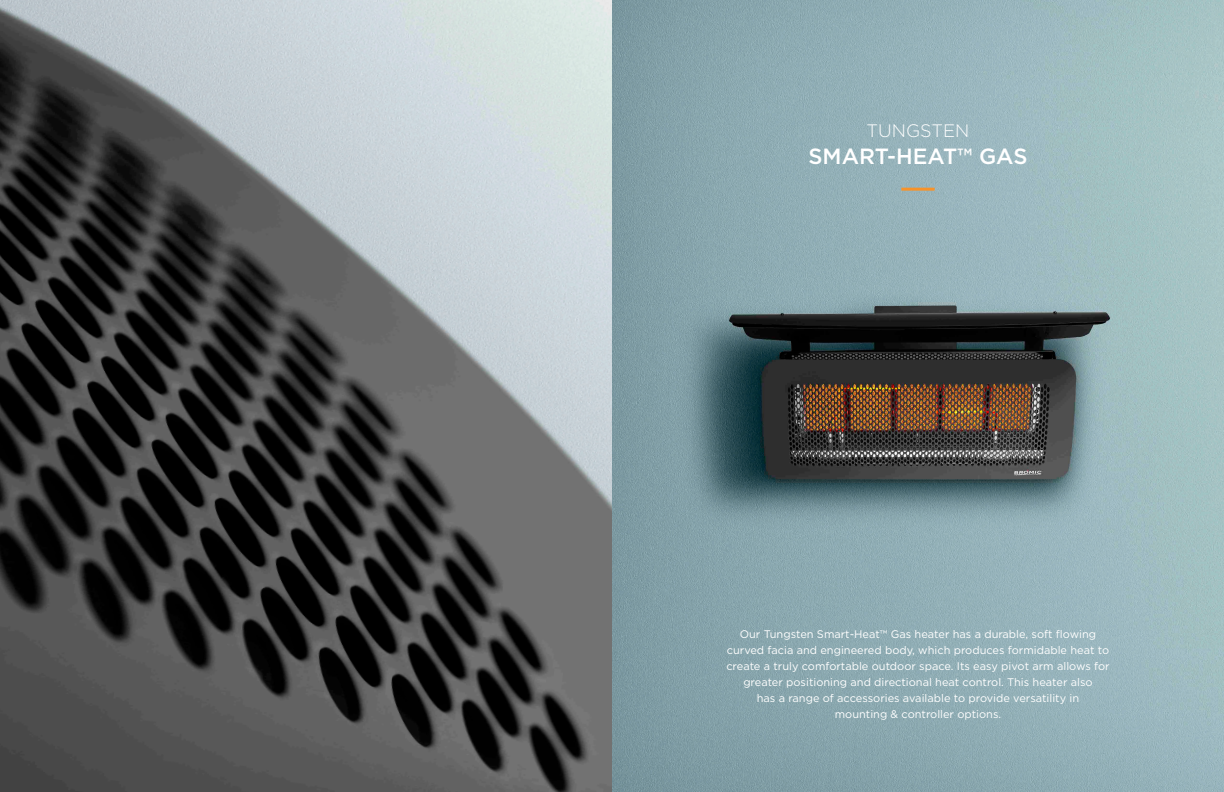
<style>
.page{position:relative;width:1224px;height:792px;background:#fff}
.page>*{position:absolute;margin:0;border:0;box-sizing:border-box;transform-origin:0 0}
.t1{font:500 22px "Gotham";color:#fff}
.t2{font:300 18px "Gotham";color:#fff}
.t3{font:11px/16px "Gotham";color:#fff;text-align:center}
</style>
<div class="page">
<img style="left:0;top:0;width:1224px;height:792px">
<hr style="left:901px;top:188px;width:34px;height:3px;background:#f7932a">
<p class="t2" style="left:867px;top:120px;width:104px">TUNGSTEN</p>
<p class="t1" style="left:809px;top:142px;width:220px">SMART-HEAT™ GAS</p>
<p class="t3" style="left:726px;top:626px;width:385px">Our Tungsten Smart-Heat™ Gas heater has a durable, soft flowing curved facia and engineered body, which produces formidable heat to create a truly comfortable outdoor space. Its easy pivot arm allows for greater positioning and directional heat control. This heater also<br>has a range of accessories available to provide versatility in<br>mounting &amp; controller options.</p>
</div>
